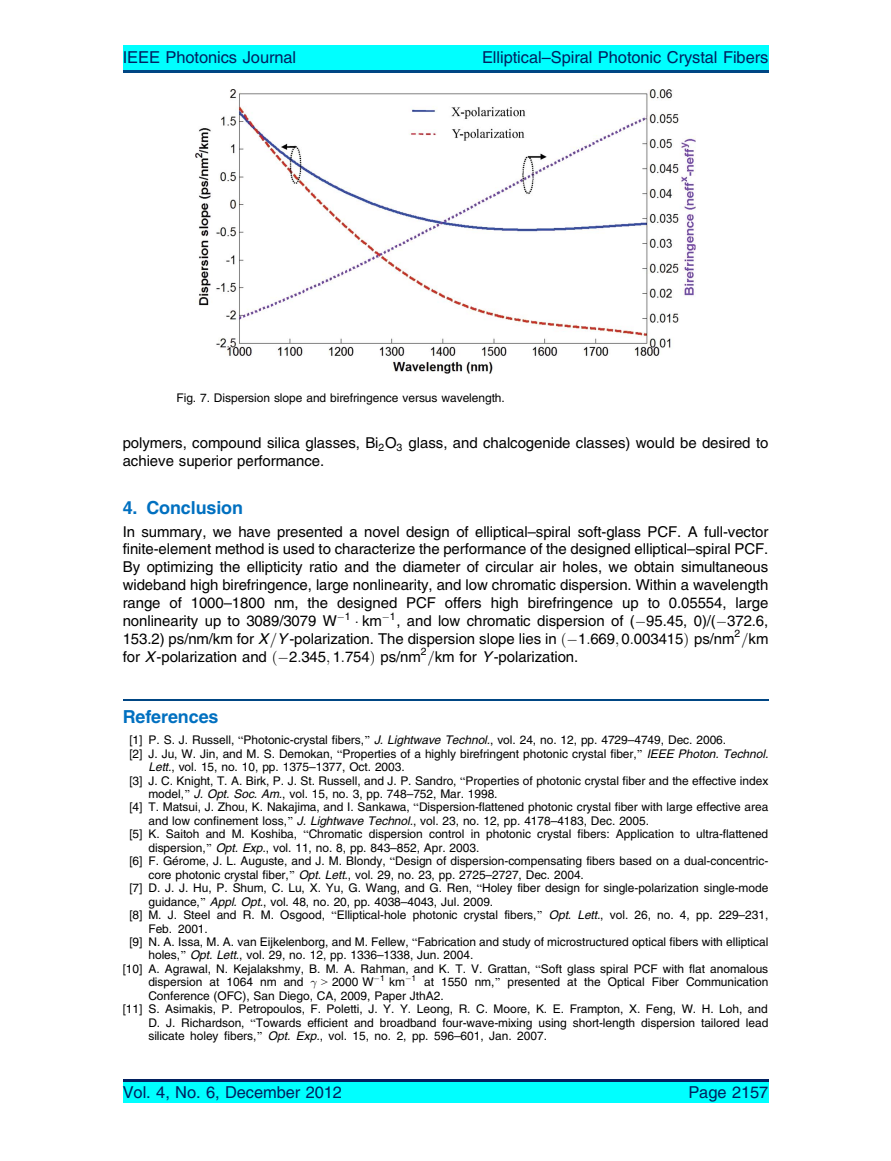
<style>
.page{position:relative;width:891px;height:1161px;background:#fff}
.page>*{position:absolute;margin:0;border:0;box-sizing:border-box;transform-origin:0 0}
.t1{font:18px "Adv T Tb 4 a 90 e 5 b.B";color:#0170c0}
.t2{font:16.5px "Adv T Tb 54 a 34 f 7";color:#012060}
.t3{font:15px/18px "Adv T Tb 54 a 34 f 7";color:#000}
.t4{font:12px "Adv T Tb 54 a 34 f 7";color:#000}
.t5{font:10.5px "Adv T Tb 54 a 34 f 7";color:#000}
.s1{font-family:"Adv P4 C4 E74"}
.s2{font-family:"Adv T Tbdfc 2815.BI"}
.s3{font-family:"Adv P4 C4 E51"}
.s4{font-family:"Adv P0004"}
</style>
<div class="page">
<hr style="left:123px;top:699px;width:645px;height:2px;background:#004684">
<img style="left:195px;top:90px;width:501px;height:284px">
<div style="left:123px;top:45px;width:645px;height:28px;background:#0ff"></div>
<hr style="left:123px;top:70px;width:645px;height:3px;background:#004684">
<div style="left:123px;top:1079px;width:645px;height:24px;background:#0ff"></div>
<hr style="left:123px;top:1079px;width:645px;height:3px;background:#012060">
<h2 class="t2" style="left:123px;top:51px;width:175px">IEEE Photonics Journal</h2>
<h2 class="t2" style="left:482px;top:51px;width:288px">Elliptical–Spiral Photonic Crystal Fibers</h2>
<p class="t4" style="left:177px;top:393px;width:330px">Fig. 7. Dispersion slope and birefringence versus wavelength.</p>
<p class="t3" style="left:123px;top:436px;width:647px">polymers, compound silica glasses, Bi<sub>2</sub>O<sub>3</sub> glass, and chalcogenide classes) would be desired to achieve superior performance.</p>
<h1 class="t1" style="left:123px;top:501px;width:122px">4. Conclusion</h1>
<p class="t3" style="left:123px;top:524px;width:647px;text-align:justify">In summary, we have presented a novel design of elliptical–spiral soft-glass PCF. A full-vector finite-element method is used to characterize the performance of the designed elliptical–spiral PCF.<br>By optimizing the ellipticity ratio and the diameter of circular air holes, we obtain simultaneous wideband high birefringence, large nonlinearity, and low chromatic dispersion. Within a wavelength range of 1000–1800 nm, the designed PCF offers high birefringence up to 0.05554, large nonlinearity up to 3089/3079 W<sup>-</sup><sup>1</sup> km<sup>-</sup><sup>1</sup>, and low chromatic dispersion of (<span class="s1">-</span>95.45, 0)/(<span class="s1">-</span>372.6, 153.2) ps/nm/km for <span class="s2">X</span><span class="s3">=</span><span class="s2">Y</span>-polarization. The dispersion slope lies in <span class="s1">ð-</span>1<span class="s3">:</span>669<span class="s3">;</span> 0<span class="s3">:</span>003415<span class="s1">Þ</span> ps/nm <span class="s3">=</span>km</p>
<p class="t5" style="left:735px;top:630px;width:7px">2</p>
<p class="t5" style="left:421px;top:648px;width:7px">2</p>
<p class="t3" style="left:123px;top:649px;width:457px">for <span class="s2">X</span>-polarization and <span class="s1">ð-</span>2<span class="s3">:</span>345<span class="s3">;</span> 1<span class="s3">:</span>754<span class="s1">Þ</span> ps/nm <span class="s3">=</span>km for <span class="s2">Y</span>-polarization.</p>
<h1 class="t1" style="left:123px;top:710px;width:97px">References</h1>
<p class="t4" style="left:129px;top:736px;width:598px">[1] P. S. J. Russell, <span class="s4">B</span>Photonic-crystal fibers,<span class="s4">[</span> <span class="s2">J. Lightwave Technol.</span>, vol. 24, no. 12, pp. 4729–4749, Dec. 2006.</p>
<p class="t4" style="left:129px;top:749px;width:640px">[2] J. Ju, W. Jin, and M. S. Demokan, <span class="s4">B</span>Properties of a highly birefringent photonic crystal fiber,<span class="s4">[</span> <span class="s2">IEEE Photon. Technol.</span></p>
<p class="t4" style="left:148px;top:763px;width:258px"><span class="s2">Lett.</span>, vol. 15, no. 10, pp. 1375–1377, Oct. 2003.</p>
<p class="t4" style="left:129px;top:776px;width:640px">[3] J. C. Knight, T. A. Birk, P. J. St. Russell, and J. P. Sandro, <span class="s4">B</span>Properties of photonic crystal fiber and the effective index</p>
<p class="t4" style="left:148px;top:789px;width:351px">model,<span class="s4">[</span> <span class="s2">J. Opt. Soc. Am.</span>, vol. 15, no. 3, pp. 748–752, Mar. 1998.</p>
<p class="t4" style="left:129px;top:803px;width:640px">[4] T. Matsui, J. Zhou, K. Nakajima, and I. Sankawa, <span class="s4">B</span>Dispersion-flattened photonic crystal fiber with large effective area</p>
<p class="t4" style="left:148px;top:816px;width:502px">and low confinement loss,<span class="s4">[</span> <span class="s2">J. Lightwave Technol.</span>, vol. 23, no. 12, pp. 4178–4183, Dec. 2005.</p>
<p class="t4" style="left:129px;top:830px;width:640px">[5] K. Saitoh and M. Koshiba, <span class="s4">B</span>Chromatic dispersion control in photonic crystal fibers: Application to ultra-flattened</p>
<p class="t4" style="left:148px;top:843px;width:332px">dispersion,<span class="s4">[</span> <span class="s2">Opt. Exp.</span>, vol. 11, no. 8, pp. 843–852, Apr. 2003.</p>
<p class="t4" style="left:129px;top:857px;width:640px">[6] F. Ge´ rome, J. L. Auguste, and J. M. Blondy, <span class="s4">B</span>Design of dispersion-compensating fibers based on a dual-concentric-</p>
<p class="t4" style="left:148px;top:870px;width:437px">core photonic crystal fiber,<span class="s4">[</span> <span class="s2">Opt. Lett.</span>, vol. 29, no. 23, pp. 2725–2727, Dec. 2004.</p>
<p class="t4" style="left:129px;top:884px;width:640px">[7] D. J. J. Hu, P. Shum, C. Lu, X. Yu, G. Wang, and G. Ren, <span class="s4">B</span>Holey fiber design for single-polarization single-mode</p>
<p class="t4" style="left:148px;top:897px;width:346px">guidance,<span class="s4">[</span> <span class="s2">Appl. Opt.</span>, vol. 48, no. 20, pp. 4038–4043, Jul. 2009.</p>
<p class="t4" style="left:129px;top:910px;width:640px">[8] M. J. Steel and R. M. Osgood, <span class="s4">B</span>Elliptical-hole photonic crystal fibers,<span class="s4">[</span> <span class="s2">Opt. Lett.</span>, vol. 26, no. 4, pp. 229–231,</p>
<p class="t4" style="left:148px;top:924px;width:61px">Feb. 2001.</p>
<p class="t4" style="left:129px;top:937px;width:640px">[9] N. A. Issa, M. A. van Eijkelenborg, and M. Fellew, <span class="s4">B</span>Fabrication and study of microstructured optical fibers with elliptical</p>
<p class="t4" style="left:148px;top:951px;width:326px">holes,<span class="s4">[</span> <span class="s2">Opt. Lett.</span>, vol. 29, no. 12, pp. 1336–1338, Jun. 2004.</p>
<p class="t4" style="left:123px;top:964px;width:647px">[10] A. Agrawal, N. Kejalakshmy, B. M. A. Rahman, and K. T. V. Grattan, <span class="s4">B</span>Soft glass spiral PCF with flat anomalous</p>
<p class="t4" style="left:148px;top:978px;width:621px">dispersion at 1064 nm and <span class="s3">-</span> <span class="s4">9</span> 2000 W<sup>-</sup><sup>1</sup> km<sup>-</sup><sup>1</sup> at 1550 nm,<span class="s4">[</span> presented at the Optical Fiber Communication</p>
<p class="t4" style="left:148px;top:991px;width:297px">Conference (OFC), San Diego, CA, 2009, Paper JthA2.</p>
<p class="t4" style="left:123px;top:1005px;width:646px">[11] S. Asimakis, P. Petropoulos, F. Poletti, J. Y. Y. Leong, R. C. Moore, K. E. Frampton, X. Feng, W. H. Loh, and</p>
<p class="t4" style="left:148px;top:1018px;width:621px">D. J. Richardson, <span class="s4">B</span>Towards efficient and broadband four-wave-mixing using short-length dispersion tailored lead</p>
<p class="t4" style="left:148px;top:1032px;width:400px">silicate holey fibers,<span class="s4">[</span> <span class="s2">Opt. Exp.</span>, vol. 15, no. 2, pp. 596–601, Jan. 2007.</p>
<h2 class="t2" style="left:123px;top:1087px;width:221px">Vol. 4, No. 6, December 2012</h2>
<h2 class="t2" style="left:688px;top:1087px;width:82px">Page 2157</h2>
</div>
